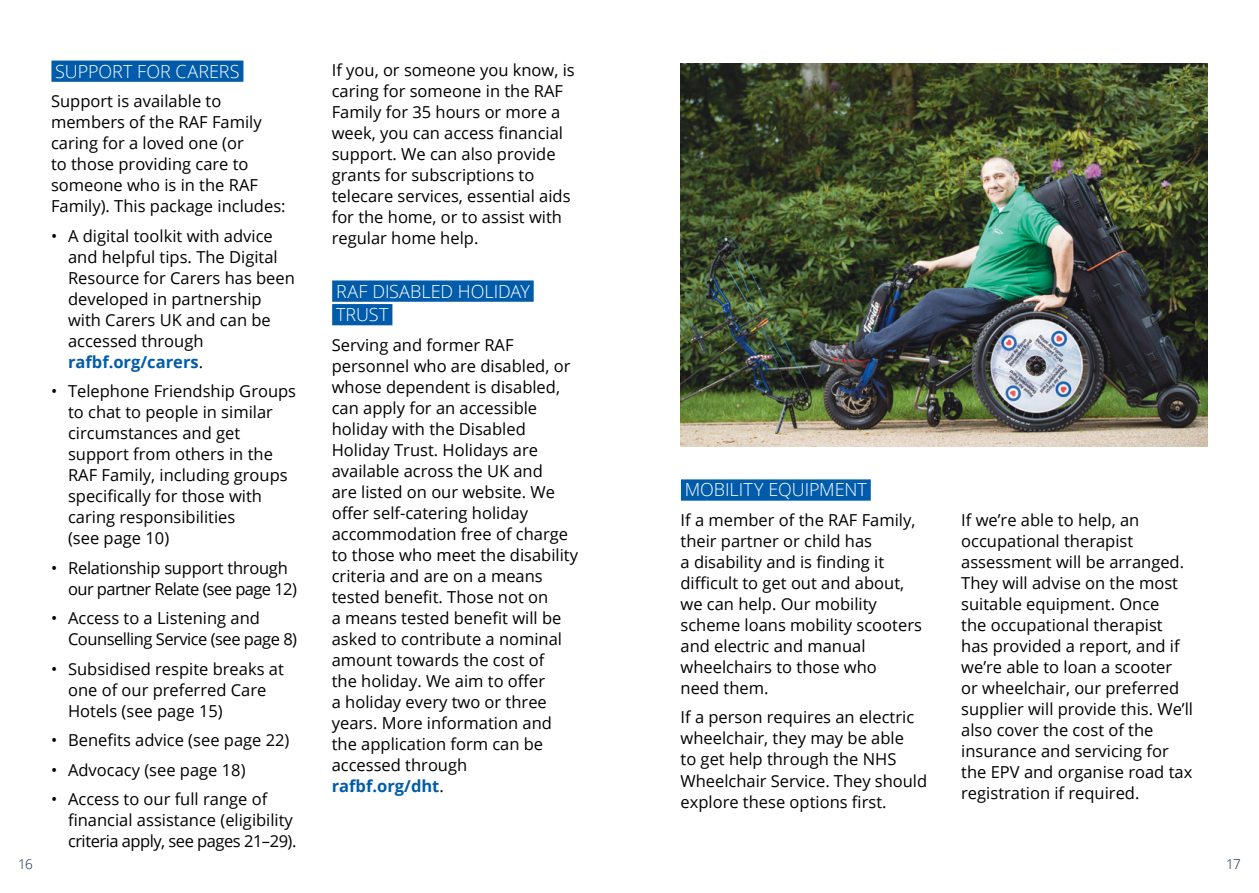
<style>
.page{position:relative;width:1259px;height:893px;background:#fff}
.page>*{position:absolute;margin:0;border:0;box-sizing:border-box;transform-origin:0 0}
.t1{font:300 18px/23.5px "Open Sans";letter-spacing:-.005em;color:#fff}
.t2{font:16.5px/21px "Open Sans";color:#000}
.t3{font:16.5px/21px "Open Sans";letter-spacing:-.03em;color:#000}
.t4{font:300 13.5px "Open Sans";color:#042440}
.s1{font-weight:700;color:#005cab}
</style>
<div class="page">
<div style="left:51px;top:61px;width:192px;height:21px;background:#005cab"></div>
<div style="left:332px;top:280px;width:202px;height:22px;background:#005cab"></div>
<div style="left:332px;top:304px;width:60px;height:21px;background:#005cab"></div>
<div style="left:681px;top:479px;width:189px;height:22px;background:#005cab"></div>
<img style="left:680px;top:64px;width:528px;height:382px">
<p class="t1" style="left:55px;top:59px;width:186px">SUPPORT FOR CARERS</p>
<p class="t2" style="left:51px;top:90px;width:236px">Support is available to members of the RAF Family caring for a loved one (or<br>to those providing care to someone who is in the RAF<br>Family). This package includes:</p>
<p class="t2" style="left:68px;top:225px;width:228px;text-indent:-17px">• A digital toolkit with advice and helpful tips. The Digital<br>Resource for Carers has been developed in partnership with Carers UK and can be accessed through <span class="s1">rafbf.org/carers</span>.</p>
<p class="t2" style="left:68px;top:380px;width:230px;text-indent:-17px">• Telephone Friendship Groups to chat to people in similar circumstances and get support from others in the<br>RAF Family, including groups specifically for those with caring responsibilities<br>(see page 10)</p>
<p class="t2" style="left:68px;top:557px;width:230px;text-indent:-17px">• Relationship support through our partner Relate (see page 12)</p>
<p class="t3" style="left:68px;top:607px;width:231px;text-indent:-17px">• Access to a Listening and<br>Counselling Service (see page 8)</p>
<p class="t2" style="left:68px;top:658px;width:217px;text-indent:-17px">• Subsidised respite breaks at one of our preferred Care<br>Hotels (see page 15)</p>
<p class="t2" style="left:51px;top:729px;width:240px">• Benefits advice (see page 22)</p>
<p class="t2" style="left:51px;top:759px;width:196px">• Advocacy (see page 18)</p>
<p class="t2" style="left:68px;top:788px;width:230px;text-indent:-17px">• Access to our full range of financial assistance (eligibility criteria apply, see pages 21–29).</p>
<p class="t2" style="left:332px;top:59px;width:244px">If you, or someone you know, is caring for someone in the RAF<br>Family for 35 hours or more a week, you can access financial support. We can also provide grants for subscriptions to telecare services, essential aids for the home, or to assist with regular home help.</p>
<p class="t1" style="left:336px;top:279px;width:195px">RAF DISABLED HOLIDAY<br>TRUST</p>
<p class="t2" style="left:332px;top:334px;width:248px">Serving and former RAF personnel who are disabled, or whose dependent is disabled, can apply for an accessible holiday with the Disabled<br>Holiday Trust. Holidays are available across the UK and<br>are listed on our website. We offer self-catering holiday accommodation free of charge to those who meet the disability criteria and are on a means tested benefit. Those not on<br>a means tested benefit will be asked to contribute a nominal amount towards the cost of<br>the holiday. We aim to offer<br>a holiday every two or three years. More information and the application form can be accessed through <span class="s1">rafbf.org/dht</span>.</p>
<p class="t1" style="left:685px;top:478px;width:184px">MOBILITY EQUIPMENT</p>
<p class="t2" style="left:680px;top:509px;width:243px">If a member of the RAF Family, their partner or child has<br>a disability and is finding it difficult to get out and about, we can help. Our mobility scheme loans mobility scooters and electric and manual wheelchairs to those who<br>need them.</p>
<p class="t2" style="left:680px;top:707px;width:248px">If a person requires an electric wheelchair, they may be able<br>to get help through the NHS<br>Wheelchair Service. They should explore these options first.</p>
<p class="t2" style="left:961px;top:509px;width:233px">If we’re able to help, an occupational therapist assessment will be arranged.<br>They will advise on the most suitable equipment. Once<br>the occupational therapist has provided a report, and if we’re able to loan a scooter<br>or wheelchair, our preferred supplier will provide this. We’ll also cover the cost of the insurance and servicing for the EPV and organise road tax registration if required.</p>
<p class="t4" style="left:18px;top:855px;width:16px">16</p>
<p class="t4" style="left:1226px;top:855px;width:16px">17</p>
</div>
